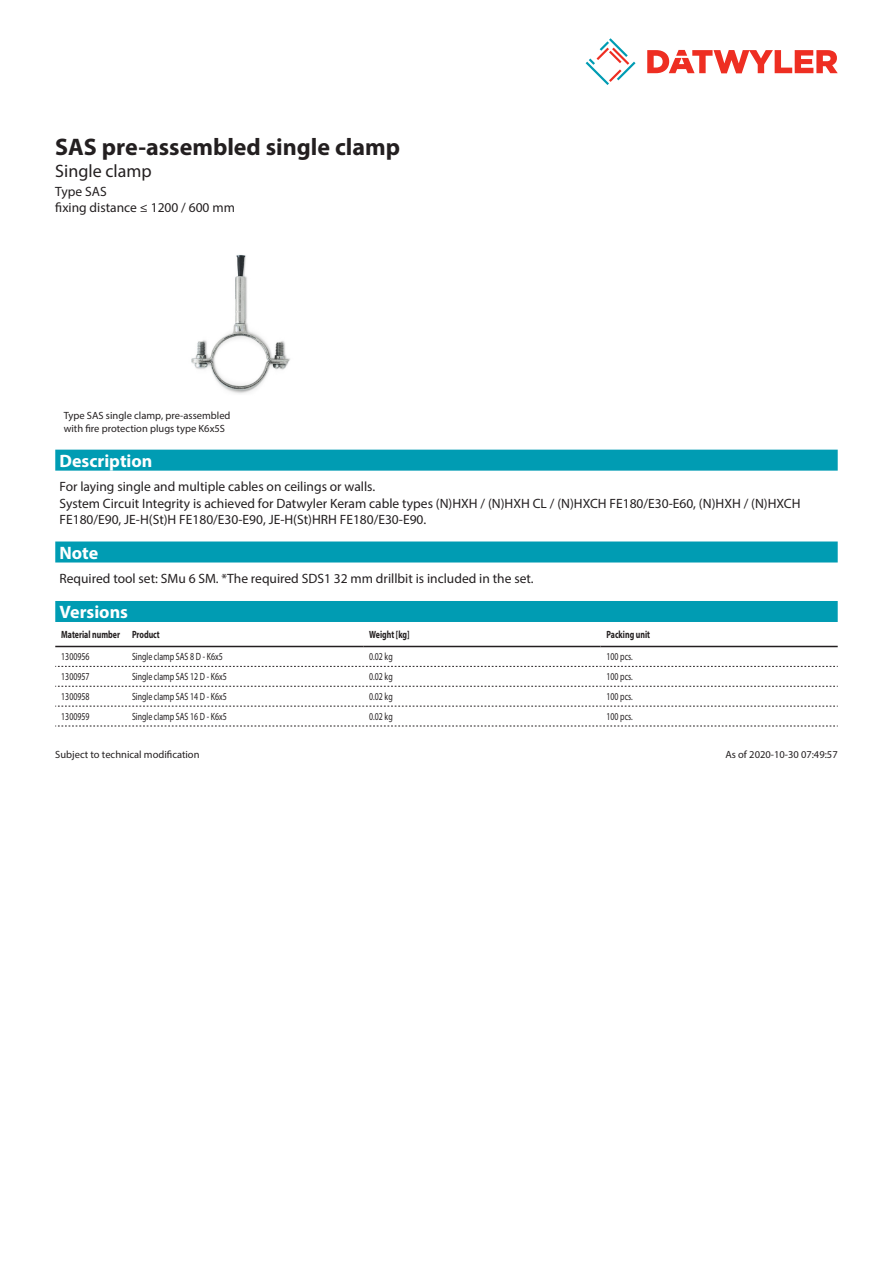
<style>
.page{position:relative;width:893px;height:1263px;background:#fff}
.page>*{position:absolute;margin:0;border:0;box-sizing:border-box;transform-origin:0 0}
.Product_Head{font:700 24px "Myriad Pro";color:#231f20}
.Standard_Head_Proper{font:700 18px "Myriad Pro";color:#fff}
.SubHead{font:18px "Myriad Pro";color:#231f20}
.Standard_text{font:13.5px/16.2px "Myriad Pro";color:#231f20}
.myriadlight{font:10.5px "Myriad Pro";color:#231f20;scale:.75 1}
.imagetext{font:10.5px/12.6px "Myriad Pro";color:#231f20}
.Footnote{font:10.5px "Myriad Pro";color:#231f20}
.myriadbold{font:700 10.5px "Myriad Pro";color:#231f20;scale:.75 1}
</style>
<div class="page">
<svg style="left:586px;top:38px;width:49px;height:47px"></svg>
<svg style="left:647px;top:50px;width:191px;height:23px"></svg>
<div style="left:55px;top:541px;width:783px;height:21px;background:#009cb3"></div>
<img style="left:191px;top:255px;width:99px;height:139px">
<div style="left:55px;top:601px;width:783px;height:21px;background:#009cb3"></div>
<hr style="left:55px;top:646px;width:71px;height:1px;background:#231f20">
<hr style="left:126px;top:646px;width:237px;height:1px;background:#231f20">
<hr style="left:363px;top:646px;width:237px;height:1px;background:#231f20">
<hr style="left:600px;top:646px;width:238px;height:1px;background:#231f20">
<svg style="left:55px;top:666px;width:783px;height:1px"></svg>
<svg style="left:55px;top:686px;width:783px;height:1px"></svg>
<svg style="left:55px;top:706px;width:783px;height:1px"></svg>
<svg style="left:55px;top:726px;width:783px;height:1px"></svg>
<div style="left:55px;top:450px;width:783px;height:21px;background:#009cb3"></div>
<p class="Product_Head" style="left:55px;top:131px;width:346px">SAS pre-assembled single clamp</p>
<p class="SubHead" style="left:55px;top:160px;width:98px">Single clamp</p>
<p class="Standard_text" style="left:55px;top:183px;width:181px">Type SAS<br>fixing distance ≤ 1200 / 600 mm</p>
<p class="imagetext" style="left:64px;top:409px;width:168px">Type SAS single clamp, pre-assembled with fire protection plugs type K6x5S</p>
<p class="Standard_Head_Proper" style="left:60px;top:449px;width:94px">Description</p>
<p class="Standard_text" style="left:60px;top:478px;width:742px">For laying single and multiple cables on ceilings or walls.<br>System Circuit Integrity is achieved for Datwyler Keram cable types (N)HXH / (N)HXH CL / (N)HXCH FE180/E30-E60, (N)HXH / (N)HXCH<br>FE180/E90, JE-H(St)H FE180/E30-E90, JE-H(St)HRH FE180/E30-E90.</p>
<p class="Standard_Head_Proper" style="left:60px;top:541px;width:40px">Note</p>
<p class="Standard_text" style="left:60px;top:570px;width:476px">Required tool set: SMu 6 SM. *The required SDS1 32 mm drillbit is included in the set.</p>
<p class="Standard_Head_Proper" style="left:60px;top:600px;width:70px">Versions</p>
<p class="myriadbold" style="left:61px;top:627px;width:80px">Material number</p>
<p class="myriadbold" style="left:132px;top:627px;width:39px">Product</p>
<p class="myriadbold" style="left:369px;top:627px;width:55px">Weight [kg]</p>
<p class="myriadbold" style="left:606px;top:627px;width:60px">Packing unit</p>
<p class="myriadlight" style="left:61px;top:650px;width:39px">1300956</p>
<p class="myriadlight" style="left:132px;top:650px;width:123px">Single clamp SAS 8 D - K6x5</p>
<p class="myriadlight" style="left:369px;top:650px;width:33px">0.02 kg</p>
<p class="myriadlight" style="left:606px;top:650px;width:37px">100 pcs.</p>
<p class="myriadlight" style="left:61px;top:670px;width:39px">1300957</p>
<p class="myriadlight" style="left:132px;top:670px;width:128px">Single clamp SAS 12 D - K6x5</p>
<p class="myriadlight" style="left:369px;top:670px;width:33px">0.02 kg</p>
<p class="myriadlight" style="left:606px;top:670px;width:37px">100 pcs.</p>
<p class="myriadlight" style="left:61px;top:690px;width:39px">1300958</p>
<p class="myriadlight" style="left:132px;top:690px;width:128px">Single clamp SAS 14 D - K6x5</p>
<p class="myriadlight" style="left:369px;top:690px;width:33px">0.02 kg</p>
<p class="myriadlight" style="left:606px;top:690px;width:37px">100 pcs.</p>
<p class="myriadlight" style="left:61px;top:710px;width:39px">1300959</p>
<p class="myriadlight" style="left:132px;top:710px;width:128px">Single clamp SAS 16 D - K6x5</p>
<p class="myriadlight" style="left:369px;top:710px;width:33px">0.02 kg</p>
<p class="myriadlight" style="left:606px;top:710px;width:37px">100 pcs.</p>
<p class="Footnote" style="left:55px;top:748px;width:146px">Subject to technical modification</p>
<p class="Footnote" style="left:725px;top:748px;width:114px">As of 2020-10-30 07:49:57</p>
</div>
